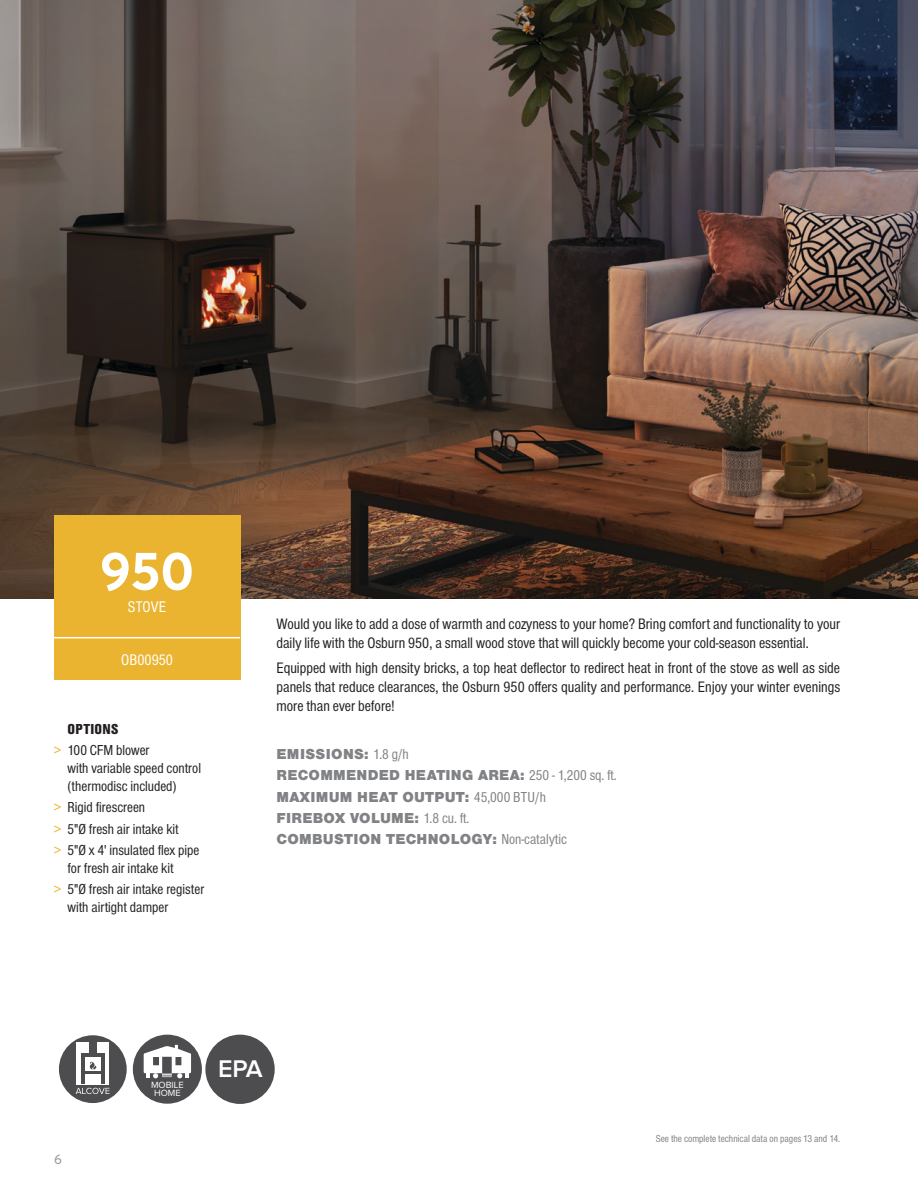
<style>
.page{position:relative;width:918px;height:1188px;background:#fff}
.page>*{position:absolute;margin:0;border:0;box-sizing:border-box;transform-origin:0 0}
.t1{font:700 54px "Averta";color:#fff}
.t2{font:600 25.05px "Proxima Nova";color:#fff}
.t3{font:condensed 15.9px "Font Site Sans";letter-spacing:.005em;color:#fff}
.t4{font:condensed 15.75px/18.9px "Font Site Sans";color:#231f20}
.t5{font:condensed 15px/21.3px "Font Site Sans";color:#231f20}
.t6{font:900 15px/21.3px "Font Site Sans";letter-spacing:.015em;color:#808285}
.t7{font:13.5px "Averta";color:#97999c}
.t8{font:condensed 10.5px "Font Site Sans";color:#808285}
.t9{font:9.3px/7.9px "Proxima Nova";color:#fff;text-align:center}
.s1{font-weight:900}
.s2{color:#eab430}
.s3{font-weight:400;font-stretch:condensed}
</style>
<div class="page">
<img style="left:0;top:0;width:918px;height:598px">
<div style="left:54px;top:515px;width:186px;height:164px;background:#eab430"></div>
<hr style="left:54px;top:637px;width:186px;height:1px;background:#fff">
<div style="left:133px;top:1035px;width:69px;height:69px;background:#4d4d4f;border-radius:50%"></div>
<svg style="left:144px;top:1045px;width:47px;height:34px"></svg>
<div style="left:59px;top:1035px;width:68px;height:68px;background:#4d4d4f;border-radius:50%"></div>
<div style="left:76px;top:1042px;width:33px;height:43px;background:#fff"></div>
<div style="left:81px;top:1053px;width:23px;height:30px;background:#4d4d4f"></div>
<div style="left:85px;top:1057px;width:16px;height:13px;background:#fff"></div>
<div style="left:85px;top:1074px;width:16px;height:10px;background:#fff"></div>
<div style="left:89px;top:1042px;width:7px;height:11px;background:#4d4d4f"></div>
<svg style="left:90px;top:1061px;width:6px;height:9px"></svg>
<svg style="left:76px;top:1088px;width:34px;height:6px"></svg>
<div style="left:205px;top:1035px;width:70px;height:69px;background:#4d4d4f;border-radius:50%"></div>
<h1 class="t1" style="left:100px;top:537px;width:96px">950</h1>
<p class="t3" style="left:128px;top:599px;width:40px">STOVE</p>
<p class="t3" style="left:121px;top:652px;width:54px">OB00950</p>
<p class="t5" style="left:54px;top:718px;width:97px;text-indent:14px"><span class="s1">OPTIONS<br></span><span class="s2">&gt;</span> 100 CFM blower</p>
<p class="t5" style="left:67px;top:759px;width:135px;line-height:18px">with variable speed control (thermodisc included)</p>
<p class="t5" style="left:54px;top:797px;width:147px"><span class="s2">&gt;</span> Rigid firescreen<br><span class="s2">&gt;</span> 5"Ø fresh air intake kit<br><span class="s2">&gt;</span> 5"Ø x 4' insulated flex pipe</p>
<p class="t5" style="left:54px;top:857px;width:152px;text-indent:14px">for fresh air intake kit<br><span class="s2">&gt;</span> 5"Ø fresh air intake register</p>
<p class="t5" style="left:67px;top:897px;width:102px">with airtight damper</p>
<p class="t4" style="left:276px;top:614px;width:565px">Would you like to add a dose of warmth and cozyness to your home? Bring comfort and functionality to your daily life with the Osburn 950, a small wood stove that will quickly become your cold-season essential.</p>
<p class="t4" style="left:276px;top:659px;width:565px;text-align:justify">Equipped with high density bricks, a top heat deflector to redirect heat in front of the stove as well as side panels that reduce clearances, the Osburn 950 offers quality and performance. Enjoy your winter evenings more than ever before!</p>
<p class="t6" style="left:277px;top:744px;width:342px">EMISSIONS: <span class="s3">1.8 g/h<br></span>RECOMMENDED HEATING AREA: <span class="s3">250 - 1,200 sq. ft.<br></span>MAXIMUM HEAT OUTPUT: <span class="s3">45,000 BTU/h </span>FIREBOX VOLUME: <span class="s3">1.8 cu. ft.<br></span>COMBUSTION TECHNOLOGY: <span class="s3">Non-catalytic</span></p>
<p class="t7" style="left:54px;top:1151px;width:9px">6</p>
<p class="t9" style="left:151px;top:1081px;width:34px">MOBILE<br>HOME</p>
<h2 class="t2" style="left:218px;top:1057px;width:46px">EPA</h2>
<p class="t8" style="left:656px;top:1133px;width:186px">See the complete technical data on pages 13 and 14.</p>
</div>
